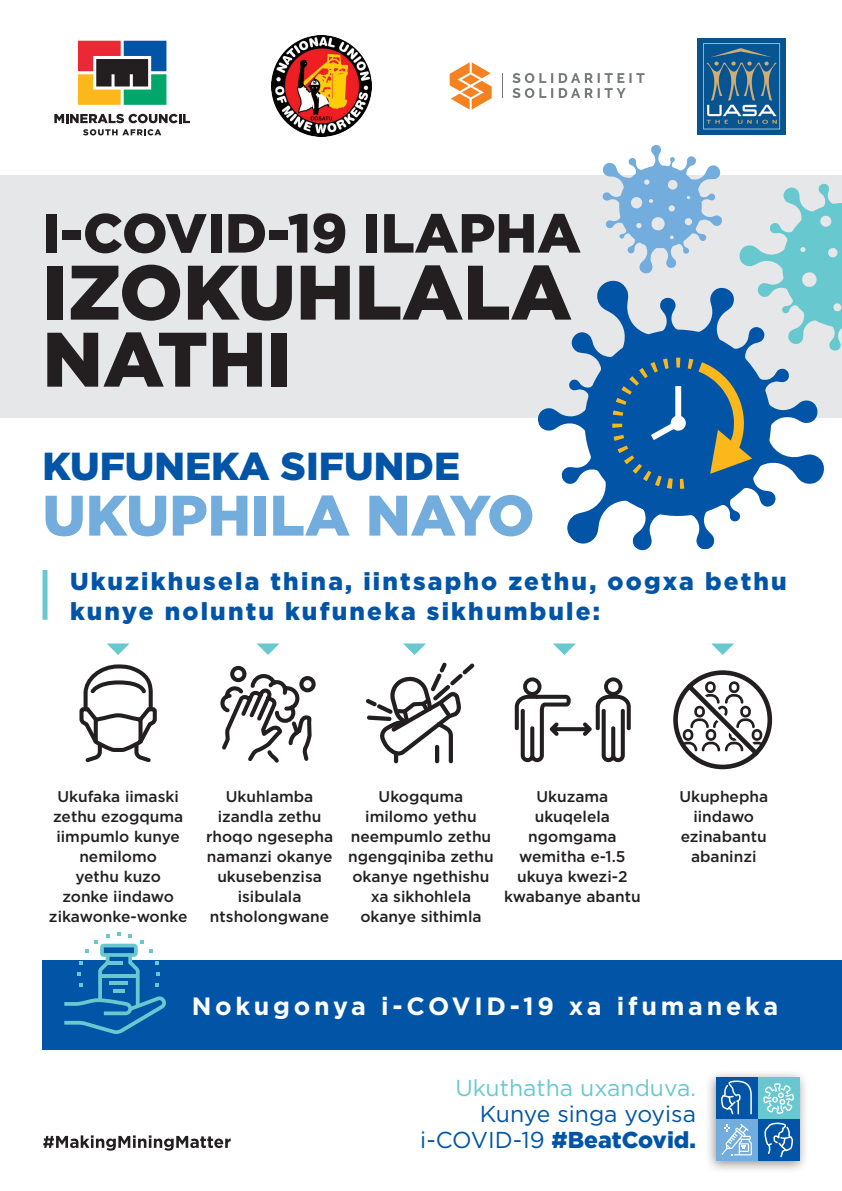
<style>
.page{position:relative;width:842px;height:1191px;background:#fff}
.page>*{position:absolute;margin:0;border:0;box-sizing:border-box;transform-origin:0 0}
.MCSA_2019_Heading_LV{font:900 77px/67px "Gotham";color:#231f20}
.MCSA_2019_Heading_LV-2{font:900 57px "Gotham";color:#72addd}
.MCSA_2019_Heading_LV-3{font:900 55px "Gotham";color:#231f20}
.MCSA_2019_Heading_LV-4{font:900 39px "Gotham";color:#0154a6}
.MCSA_2019_Heading_LV-5{font:700 25px "Gotham";letter-spacing:.15em;color:#fff}
.MCSA_2019_Heading_LV-6{font:900 24.5px/30px "Gotham";letter-spacing:.09em;color:#0154a6}
.MCSA_2019_Heading_LV-7{font:23px/26px "Gotham";color:#0154a6;text-align:right}
.MCSA_2019_Heading_LV-8{font:500 15.5px/20px "Gotham";color:#231f20;text-align:center}
.s1{color:#67c9cf}
.s2{font-weight:900}
</style>
<div class="page">
<div style="left:0;top:176px;width:842px;height:242px;background:#e6e7e9"></div>
<svg style="left:43px;top:1135px;width:188px;height:15px"></svg>
<div style="left:704px;top:1069px;width:105px;height:105px;background:#231f20;opacity:.5"></div>
<div style="left:716px;top:1118px;width:42px;height:42px;background:#72addd"></div>
<div style="left:716px;top:1076px;width:42px;height:42px;background:#0154a6"></div>
<div style="left:758px;top:1118px;width:42px;height:42px;background:#0154a6"></div>
<div style="left:758px;top:1076px;width:42px;height:42px;background:#67c9cf"></div>
<svg style="left:764px;top:1122px;width:29px;height:35px"></svg>
<svg style="left:721px;top:1080px;width:31px;height:34px"></svg>
<svg style="left:721px;top:1124px;width:31px;height:31px"></svg>
<svg style="left:763px;top:1083px;width:31px;height:30px"></svg>
<div style="left:43px;top:570px;width:5px;height:49px;background:#67c9cf"></div>
<svg style="left:538px;top:287px;width:237px;height:263px"></svg>
<svg style="left:600px;top:145px;width:242px;height:356px"></svg>
<svg style="left:220px;top:665px;width:96px;height:98px"></svg>
<svg style="left:107px;top:643px;width:23px;height:12px"></svg>
<svg style="left:256px;top:643px;width:24px;height:12px"></svg>
<svg style="left:553px;top:643px;width:23px;height:12px"></svg>
<svg style="left:711px;top:643px;width:23px;height:12px"></svg>
<svg style="left:79px;top:664px;width:78px;height:99px"></svg>
<svg style="left:366px;top:643px;width:109px;height:121px"></svg>
<svg style="left:514px;top:677px;width:117px;height:86px"></svg>
<svg style="left:673px;top:670px;width:100px;height:100px"></svg>
<div style="left:43px;top:960px;width:799px;height:89px;background:#0154a6"></div>
<svg style="left:64px;top:932px;width:102px;height:102px"></svg>
<svg style="left:78px;top:41px;width:88px;height:64px;background:#787461"></svg>
<svg style="left:54px;top:114px;width:136px;height:9px"></svg>
<svg style="left:83px;top:129px;width:78px;height:6px"></svg>
<img style="left:271px;top:36px;width:101px;height:100px">
<svg style="left:512px;top:73px;width:41px;height:25px"></svg>
<svg style="left:559px;top:73px;width:85px;height:25px"></svg>
<svg style="left:450px;top:62px;width:42px;height:48px"></svg>
<svg style="left:502px;top:73px;width:1px;height:25px"></svg>
<img style="left:698px;top:38px;width:88px;height:96px">
<p class="MCSA_2019_Heading_LV-3" style="left:43px;top:195px;width:540px">I-COVID-19 ILAPHA</p>
<p class="MCSA_2019_Heading_LV" style="left:43px;top:258px;width:531px">IZOKUHLALA<br>NATHI</p>
<p class="MCSA_2019_Heading_LV-4" style="left:43px;top:439px;width:419px">KUFUNEKA SIFUNDE</p>
<p class="MCSA_2019_Heading_LV-2" style="left:43px;top:476px;width:493px">UKUPHILA NAYO</p>
<p class="MCSA_2019_Heading_LV-6" style="left:70px;top:565px;width:718px">Ukuzikhusela thina, iintsapho zethu, oogxa bethu kunye noluntu kufuneka sikhumbule:</p>
<p class="MCSA_2019_Heading_LV-8" style="left:49px;top:786px;width:140px">Ukufaka iimaski zethu ezogquma iimpumlo kunye nemilomo<br>yethu kuzo<br>zonke iindawo zikawonke-wonke</p>
<p class="MCSA_2019_Heading_LV-8" style="left:206px;top:786px;width:128px">Ukuhlamba izandla zethu rhoqo ngesepha namanzi okanye ukusebenzisa isibulala ntsholongwane</p>
<p class="MCSA_2019_Heading_LV-8" style="left:348px;top:786px;width:147px">Ukogquma imilomo yethu neempumlo zethu ngengqiniba zethu okanye ngethishu xa sikhohlela okanye sithimla</p>
<p class="MCSA_2019_Heading_LV-8" style="left:504px;top:786px;width:138px">Ukuzama ukuqelela ngomgama wemitha e-1.5 ukuya kwezi-2 kwabanye abantu</p>
<p class="MCSA_2019_Heading_LV-8" style="left:679px;top:786px;width:90px">Ukuphepha iindawo ezinabantu abaninzi</p>
<p class="MCSA_2019_Heading_LV-5" style="left:192px;top:989px;width:588px">Nokugonya i-COVID-19 xa ifumaneka</p>
<p class="MCSA_2019_Heading_LV-7" style="left:420px;top:1074px;width:277px"><span class="s1">Ukuthatha uxanduva.<br></span>Kunye singa yoyisa i-COVID-19 <span class="s2">#BeatCovid.</span></p>
</div>
